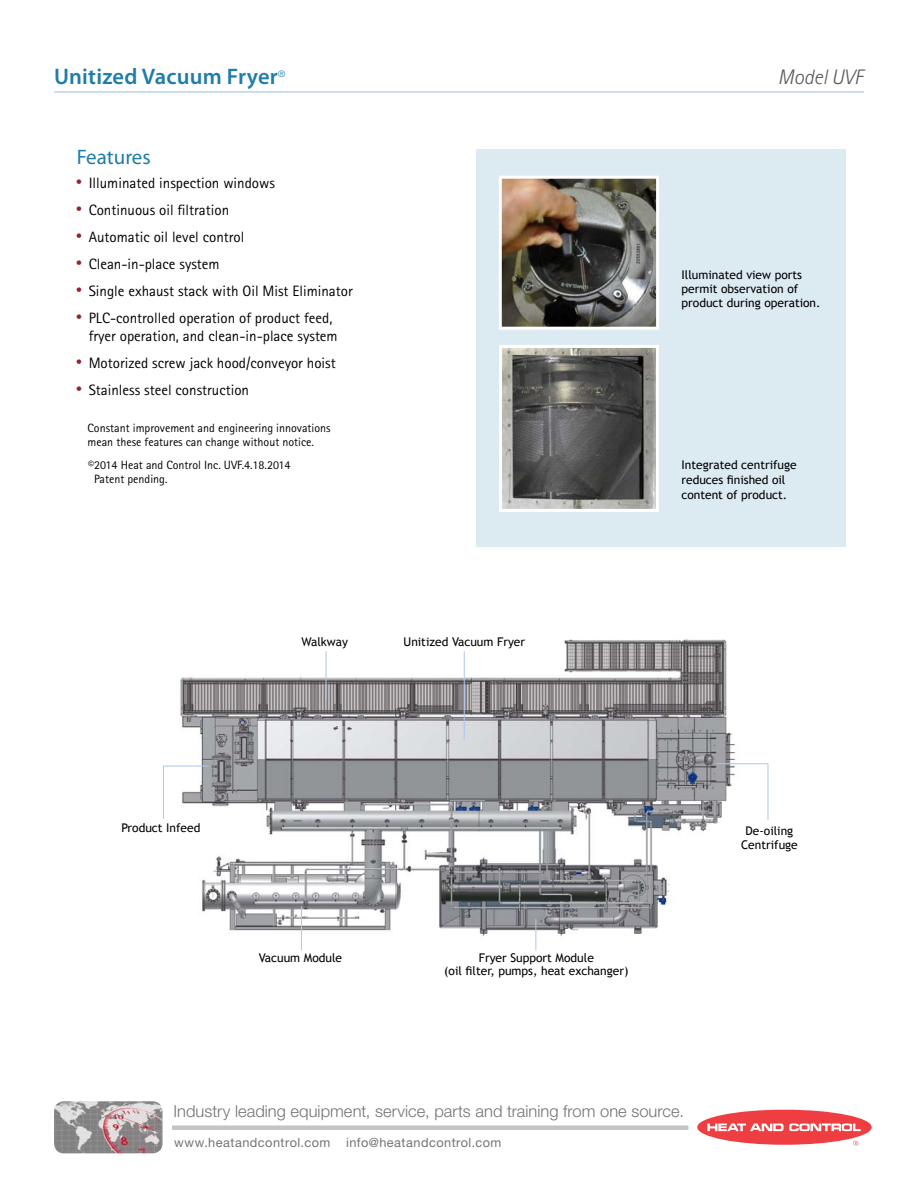
<style>
.page{position:relative;width:918px;height:1188px;background:#fff}
.page>*{position:absolute;margin:0;border:0;box-sizing:border-box;transform-origin:0 0}
.t1{font:600 22.5px "Myriad Pro";letter-spacing:.01em;color:#1f7da7}
.t2{font:italic 300 21px "Rotis Sans Serif Std";color:#58595b}
.t3{font:21px "Myriad Pro";color:#1f7da7}
.t4{font:300 16.5px "Helvetica Neue LT Std";color:#757373}
.t5{font:15px/18px "Rotis Sans Serif Std";color:#000}
.t6{font:12.75px "Helvetica Neue LT Std";letter-spacing:.035em;color:#757373}
.t7{font:12px/14.4px "Trebuchet MS";color:#000}
.t8{font:12px/14.4px "Rotis Sans Serif Std";color:#000}
.t9{font:300 9px "Helvetica Neue LT Std";color:#1f7da7}
</style>
<div class="page">
<div style="left:476px;top:149px;width:370px;height:397px;background:#dceaf2"></div>
<hr style="left:54px;top:92px;width:810px;height:1px;background:#9abce3">
<img style="left:503px;top:180px;width:152px;height:146px">
<div style="left:499px;top:176px;width:160px;height:154px;border:3px solid #fff"></div>
<img style="left:503px;top:349px;width:152px;height:159px">
<div style="left:499px;top:345px;width:160px;height:167px;border:3px solid #fff"></div>
<img style="left:171px;top:639px;width:572px;height:306px">
<hr style="left:326px;top:651px;width:1px;height:50px;background:#adc7e8">
<hr style="left:464px;top:651px;width:1px;height:89px;background:#adc7e8">
<hr style="left:163px;top:766px;width:1px;height:53px;background:#adc7e8">
<hr style="left:164px;top:766px;width:45px;height:1px;background:#adc7e8">
<hr style="left:301px;top:906px;width:1px;height:44px;background:#adc7e8">
<hr style="left:536px;top:919px;width:1px;height:31px;background:#adc7e8">
<hr style="left:768px;top:764px;width:1px;height:56px;background:#adc7e8">
<hr style="left:717px;top:763px;width:51px;height:1px;background:#adc7e8">
<div style="left:172px;top:1125px;width:516px;height:5px;background:#c5c4c4"></div>
<div style="left:697px;top:1110px;width:175px;height:35px;background:#ef3e42;border-radius:50%"></div>
<svg style="left:853px;top:1141px;width:5px;height:5px"></svg>
<svg style="left:707px;top:1123px;width:154px;height:8px"></svg>
<img style="left:54px;top:1101px;width:109px;height:52px">
<h1 class="t1" style="left:54px;top:62px;width:225px">Unitized Vacuum Fryer</h1>
<p class="t9" style="left:278px;top:68px;width:9px">®</p>
<h2 class="t2" style="left:778px;top:64px;width:86px">Model UVF</h2>
<h2 class="t3" style="left:77px;top:144px;width:76px">Features</h2>
<p class="t5" style="left:77px;top:173px;width:200px"><sup>■</sup> Illuminated inspection windows</p>
<p class="t5" style="left:77px;top:200px;width:154px"><sup>■</sup> Continuous oil filtration</p>
<p class="t5" style="left:77px;top:227px;width:169px"><sup>■</sup> Automatic oil level control</p>
<p class="t5" style="left:77px;top:254px;width:145px"><sup>■</sup> Clean-in-place system</p>
<p class="t5" style="left:77px;top:281px;width:278px"><sup>■</sup> Single exhaust stack with Oil Mist Eliminator</p>
<p class="t5" style="left:89px;top:308px;width:251px;text-indent:-12px"><sup>■</sup> PLC-controlled operation of product feed, fryer operation, and clean-in-place system</p>
<p class="t5" style="left:77px;top:353px;width:261px"><sup>■</sup> Motorized screw jack hood/conveyor hoist</p>
<p class="t5" style="left:77px;top:380px;width:174px"><sup>■</sup> Stainless steel construction</p>
<p class="t8" style="left:87px;top:420px;width:245px">Constant improvement and engineering innovations mean these features can change without notice.</p>
<p class="t8" style="left:94px;top:457px;width:198px;text-indent:-6px">©2014 Heat and Control Inc. UVF.4.18.2014<br>Patent pending.</p>
<p class="t7" style="left:302px;top:635px;width:48px">Walkway</p>
<p class="t7" style="left:404px;top:635px;width:123px">Unitized Vacuum Fryer</p>
<p class="t7" style="left:682px;top:267px;width:141px">Illuminated view ports permit observation of product during operation.</p>
<p class="t7" style="left:682px;top:457px;width:117px;line-height:15px">Integrated centrifuge reduces finished oil content of product.</p>
<p class="t7" style="left:122px;top:821px;width:80px">Product Infeed</p>
<p class="t7" style="left:259px;top:950px;width:85px">Vacuum Module</p>
<p class="t7" style="left:444px;top:951px;width:186px;line-height:13.5px;text-align:center">Fryer Support Module<br>(oil filter, pumps, heat exchanger)</p>
<p class="t7" style="left:741px;top:824px;width:58px;line-height:13.5px;text-align:center">De-oiling<br>Centrifuge</p>
<p class="t4" style="left:174px;top:1101px;width:512px">Industry leading equipment, service, parts and training from one source.</p>
<p class="t6" style="left:174px;top:1135px;width:329px">www.heatandcontrol.com info@heatandcontrol.com</p>
</div>
